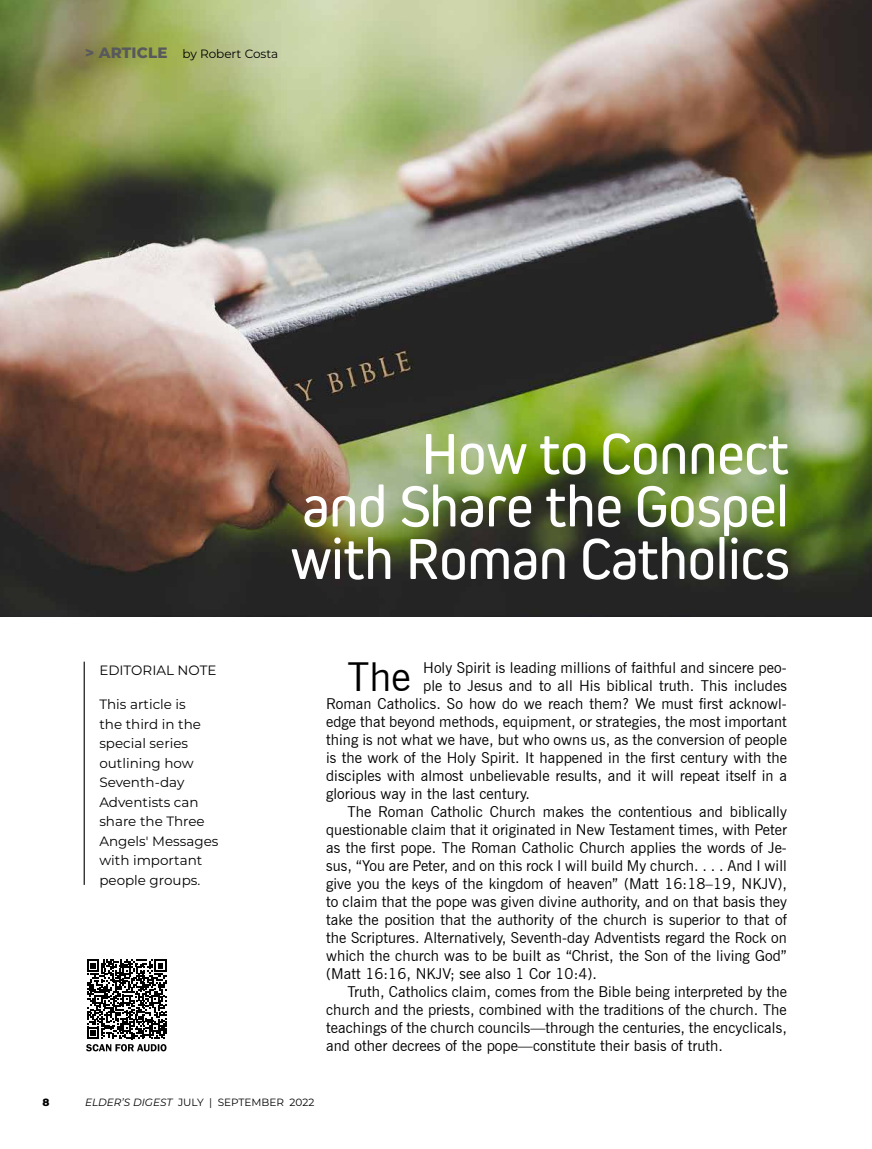
<style>
.page{position:relative;width:872px;height:1149px;background:#fff}
.page>*{position:absolute;margin:0;border:0;box-sizing:border-box;transform-origin:0 0}
.t1{font:60px/52.5px "Kiro";letter-spacing:-.01em;color:#fff;text-align:justify}
.t2{font:39.9px "News Gothic BT";color:#000}
.t3{font:15px "News Gothic BT";letter-spacing:.005em;color:#000}
.t4{font:13.5px/19.5px "Montserrat";color:#000}
.t5{font:12px "Montserrat";color:#000}
.t6{font:10.5px "Montserrat";color:#000}
.t7{font:800 10.5px "Montserrat";color:#000}
.s1{font-weight:800;font-size:15px;color:#58595b}
.s2{font-style:italic}
</style>
<div class="page">
<img style="left:0;top:0;width:872px;height:616px">
<hr style="left:84px;top:661px;width:1px;height:223px;background:#000">
<svg style="left:86px;top:959px;width:81px;height:91px"></svg>
<p class="t5" style="left:85px;top:45px;width:195px"><span class="s1">&gt; ARTICLE</span> by Robert Costa</p>
<p class="t4" style="left:99px;top:659px;width:119px">EDITORIAL NOTE</p>
<p class="t4" style="left:99px;top:694px;width:121px">This article is<br>the third in the special series outlining how<br>Seventh-day<br>Adventists can share the Three<br>Angels' Messages with important people groups.</p>
<h1 class="t1" style="left:290px;top:426px;width:500px;text-indent:131px">How to Connect and Share the Gospel with Roman Catholics</h1>
<h2 class="t2" style="left:347px;top:652px;width:65px">The</h2>
<p class="t3" style="left:423px;top:658px;width:365px">Holy Spirit is leading millions of faithful and sincere peo-</p>
<p class="t3" style="left:423px;top:676px;width:365px">ple to Jesus and to all His biblical truth. This includes</p>
<p class="t3" style="left:326px;top:694px;width:462px">Roman Catholics. So how do we reach them? We must first acknowl-</p>
<p class="t3" style="left:326px;top:712px;width:462px">edge that beyond methods, equipment, or strategies, the most important</p>
<p class="t3" style="left:326px;top:730px;width:462px">thing is not what we have, but who owns us, as the conversion of people</p>
<p class="t3" style="left:326px;top:748px;width:462px">is the work of the Holy Spirit. It happened in the first century with the</p>
<p class="t3" style="left:326px;top:766px;width:462px">disciples with almost unbelievable results, and it will repeat itself in a</p>
<p class="t3" style="left:326px;top:784px;width:205px">glorious way in the last century.</p>
<p class="t3" style="left:347px;top:802px;width:441px">The Roman Catholic Church makes the contentious and biblically</p>
<p class="t3" style="left:326px;top:820px;width:462px">questionable claim that it originated in New Testament times, with Peter</p>
<p class="t3" style="left:326px;top:838px;width:462px">as the first pope. The Roman Catholic Church applies the words of Je-</p>
<p class="t3" style="left:326px;top:856px;width:462px">sus, “You are Peter, and on this rock I will build My church. . . . And I will</p>
<p class="t3" style="left:326px;top:874px;width:462px">give you the keys of the kingdom of heaven” (Matt 16:18–19, NKJV),</p>
<p class="t3" style="left:326px;top:892px;width:462px">to claim that the pope was given divine authority, and on that basis they</p>
<p class="t3" style="left:326px;top:910px;width:462px">take the position that the authority of the church is superior to that of</p>
<p class="t3" style="left:326px;top:928px;width:462px">the Scriptures. Alternatively, Seventh-day Adventists regard the Rock on</p>
<p class="t3" style="left:326px;top:946px;width:462px">which the church was to be built as “Christ, the Son of the living God”</p>
<p class="t3" style="left:326px;top:964px;width:272px">(Matt 16:16, NKJV; see also 1 Cor 10:4).</p>
<p class="t3" style="left:347px;top:982px;width:441px">Truth, Catholics claim, comes from the Bible being interpreted by the</p>
<p class="t3" style="left:326px;top:1000px;width:462px">church and the priests, combined with the traditions of the church. The</p>
<p class="t3" style="left:326px;top:1018px;width:462px">teachings of the church councils—through the centuries, the encyclicals,</p>
<p class="t3" style="left:326px;top:1036px;width:398px">and other decrees of the pope—constitute their basis of truth.</p>
<p class="t7" style="left:43px;top:1094px;width:9px">8</p>
<p class="t6" style="left:85px;top:1094px;width:231px"><span class="s2">ELDER’S DIGEST</span> JULY | SEPTEMBER 2022</p>
</div>
